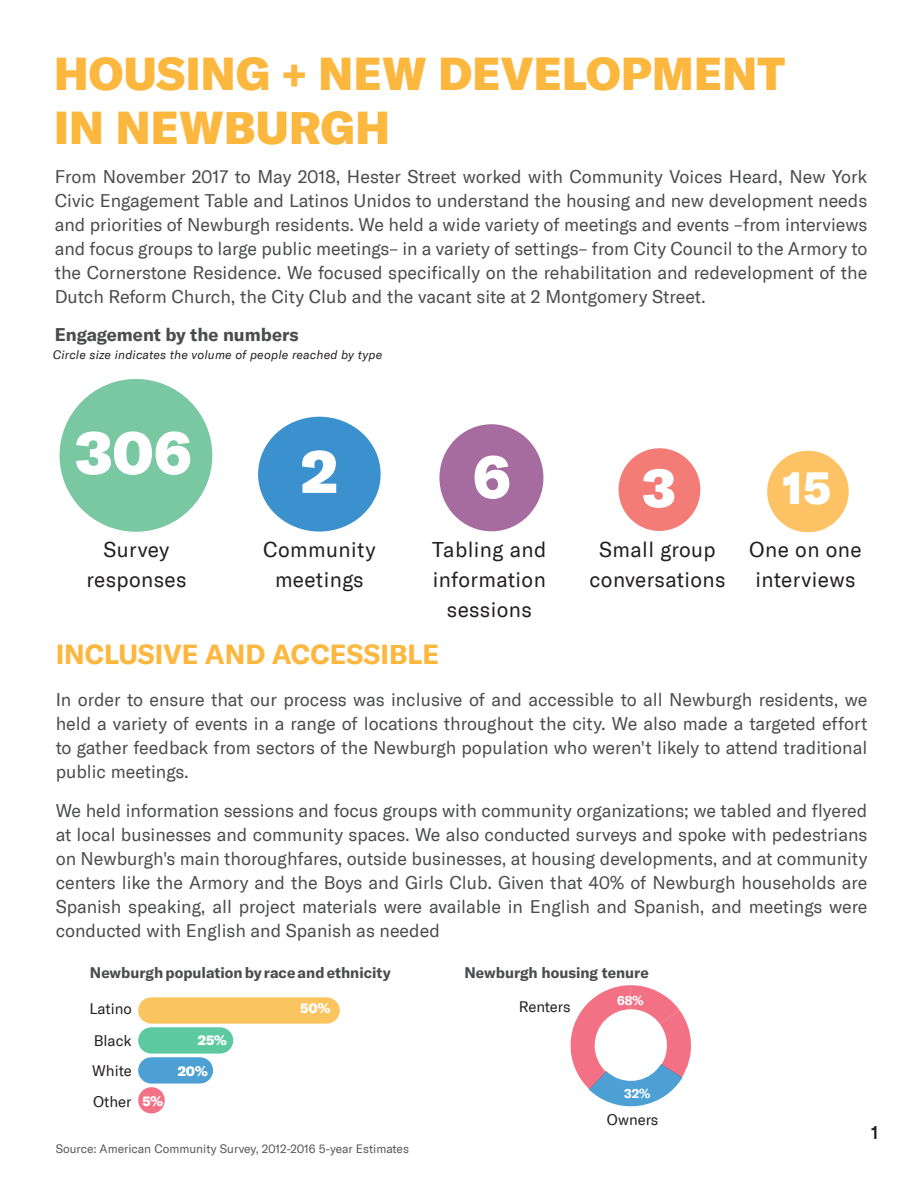
<style>
.page{position:relative;width:918px;height:1188px;background:#fff}
.page>*{position:absolute;margin:0;border:0;box-sizing:border-box;transform-origin:0 0}
.t1{font:900 60px "GT America";color:#fff}
.t2{font:900 54px "GT America";color:#fff}
.t3{font:900 45px "GT America";letter-spacing:.01em;color:#fcb73f}
.t4{font:900 45px "GT America";color:#fff}
.t5{font:700 27px "GT America";color:#fcb73f}
.DTFR_Body_Title{font:21px/30px "GT America";letter-spacing:.02em;color:#231f20;text-align:center}
.t6{font:18px/24px "GT America";color:#4b4c4d;text-align:justify}
.t7{font:700 18px "GT America";color:#4b4c4d}
.t8{font:500 18px "GT America";color:#231f20}
.t9{font:700 15px "GT America";color:#4b4c4d}
.t10{font:15px "GT America";color:#231f20}
.t11{font:900 13.5px "GT America";color:#fff}
.t12{font:700 12.75px "GT America";color:#fff}
.t13{font:12px "GT America";color:#57585a}
.DTFR_Body_Title-2{font:italic 12px "GT America";letter-spacing:.02em;color:#231f20}
</style>
<div class="page">
<div style="left:60px;top:379px;width:152px;height:153px;background:#79c8a2;border-radius:50%"></div>
<div style="left:258px;top:417px;width:123px;height:115px;background:#3b91ce;border-radius:50%"></div>
<div style="left:767px;top:451px;width:82px;height:81px;background:#fdc263;border-radius:50%"></div>
<div style="left:619px;top:448px;width:81px;height:83px;background:#f37c77;border-radius:50%"></div>
<div style="left:439px;top:424px;width:104px;height:107px;background:#a66ca0;border-radius:50%"></div>
<svg style="left:570px;top:985px;width:121px;height:122px"></svg>
<div style="left:151px;top:997px;width:176px;height:27px;background:#fac45f"></div>
<div style="left:151px;top:1027px;width:69px;height:27px;background:#5cc9a0"></div>
<div style="left:151px;top:1057px;width:49px;height:27px;background:#4da0d3"></div>
<svg style="left:151px;top:1087px;width:1px;height:27px"></svg>
<p class="t3" style="left:54px;top:45px;width:733px">HOUSING + NEW DEVELOPMENT</p>
<p class="t3" style="left:54px;top:99px;width:337px">IN NEWBURGH</p>
<p class="t6" style="left:55px;top:164px;width:814px">From November 2017 to May 2018, Hester Street worked with Community Voices Heard, New York Civic Engagement Table and Latinos Unidos to understand the housing and new development needs and priorities of Newburgh residents. We held a wide variety of meetings and events –from interviews and focus groups to large public meetings– in a variety of settings– from City Council to the Armory to the Cornerstone Residence. We focused specifically on the rehabilitation and redevelopment of the Dutch Reform Church, the City Club and the vacant site at 2 Montgomery Street.</p>
<p class="t7" style="left:55px;top:323px;width:245px">Engagement by the numbers</p>
<p class="DTFR_Body_Title-2" style="left:53px;top:348px;width:331px">Circle size indicates the volume of people reached by type</p>
<p class="t1" style="left:75px;top:414px;width:118px">306</p>
<p class="DTFR_Body_Title" style="left:104px;top:535px;width:67px">Survey</p>
<p class="DTFR_Body_Title" style="left:86px;top:565px;width:102px">responses</p>
<p class="t1" style="left:301px;top:433px;width:38px">2</p>
<p class="DTFR_Body_Title" style="left:263px;top:535px;width:114px">Community meetings</p>
<p class="DTFR_Body_Title" style="left:432px;top:535px;width:116px">Tabling and information sessions</p>
<p class="t5" style="left:56px;top:638px;width:385px">INCLUSIVE AND ACCESSIBLE</p>
<p class="t2" style="left:642px;top:453px;width:35px">3</p>
<p class="DTFR_Body_Title" style="left:590px;top:535px;width:138px">Small group conversations</p>
<p class="t4" style="left:783px;top:459px;width:50px">15</p>
<p class="DTFR_Body_Title" style="left:749px;top:535px;width:114px;text-align:left">One on one interviews</p>
<p class="t6" style="left:56px;top:688px;width:813px">In order to ensure that our process was inclusive of and accessible to all Newburgh residents, we held a variety of events in a range of locations throughout the city. We also made a targeted effort to gather feedback from sectors of the Newburgh population who weren't likely to attend traditional public meetings.</p>
<p class="t6" style="left:56px;top:798px;width:813px">We held information sessions and focus groups with community organizations; we tabled and flyered at local businesses and community spaces. We also conducted surveys and spoke with pedestrians on Newburgh's main thoroughfares, outside businesses, at housing developments, and at community centers like the Armory and the Boys and Girls Club. Given that 40% of Newburgh households are Spanish speaking, all project materials were available in English and Spanish, and meetings were conducted with English and Spanish as needed</p>
<p class="t9" style="left:90px;top:963px;width:302px">Newburgh population by race and ethnicity</p>
<p class="t9" style="left:464px;top:963px;width:186px">Newburgh housing tenure</p>
<p class="t10" style="left:89px;top:1000px;width:44px">Latino</p>
<p class="t10" style="left:94px;top:1032px;width:40px">Black</p>
<p class="t10" style="left:92px;top:1062px;width:41px">White</p>
<p class="t10" style="left:93px;top:1093px;width:40px">Other</p>
<p class="t11" style="left:142px;top:1092px;width:22px">5%</p>
<p class="t11" style="left:198px;top:1032px;width:30px">25%</p>
<p class="t11" style="left:178px;top:1063px;width:31px">20%</p>
<p class="t11" style="left:300px;top:1000px;width:32px">50%</p>
<p class="t13" style="left:56px;top:1141px;width:355px">Source: American Community Survey, 2012-2016 5-year Estimates</p>
<p class="t10" style="left:519px;top:997px;width:53px">Renters</p>
<p class="t12" style="left:617px;top:992px;width:28px">68%</p>
<p class="t12" style="left:624px;top:1085px;width:28px">32%</p>
<p class="t10" style="left:607px;top:1111px;width:53px">Owners</p>
<p class="t8" style="left:871px;top:1122px;width:9px">1</p>
</div>
